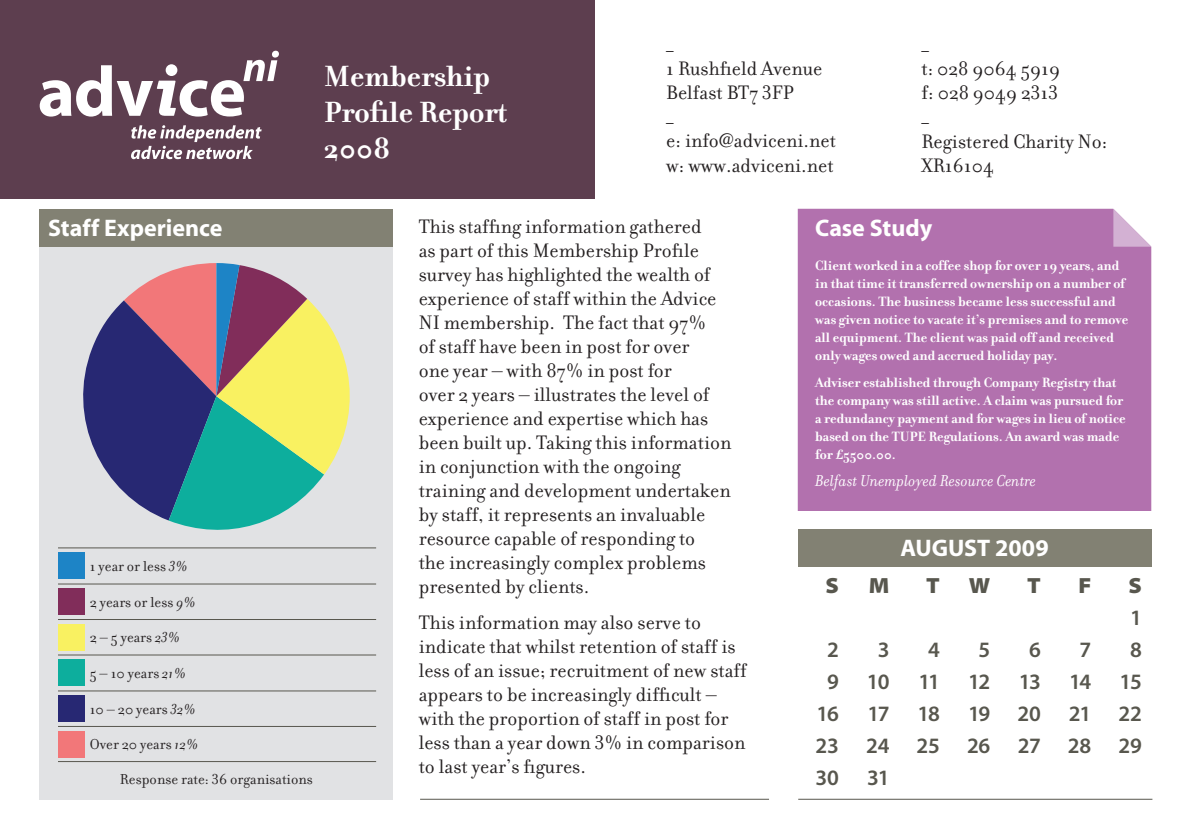
<style>
.page{position:relative;width:1191px;height:840px;background:#fff}
.page>*{position:absolute;margin:0;border:0;box-sizing:border-box;transform-origin:0 0}
.t1{font:700 31.6px/36px "Filosofia";color:#fff}
.t2{font:700 24px "Myriad";color:#fff}
.t3{font:700 24px "Myriad Pro";letter-spacing:-.005em;color:#fff}
.t4{font:600 22px/32px "Myriad Pro";letter-spacing:-.045em;color:#58574e;text-align:center}
.t5{font:900 semi-expanded 22px "Myriad Pro";color:#58574e}
.t6{font:21px/24px "Filosofia";color:#231f20}
.t7{font:italic 17px "Filosofia";color:#fff}
.t8{font:15.6px "Filosofia";color:#231f20}
.t9{font:700 14.4px/18px "Filosofia";color:#fff}
.s1{font-style:italic}
</style>
<div class="page">
<div style="left:0;top:0;width:594px;height:198px;background:#5d3e4f"></div>
<svg style="left:40px;top:51px;width:239px;height:65px"></svg>
<svg style="left:131px;top:125px;width:131px;height:34px"></svg>
<hr style="left:798px;top:798px;width:354px;height:1px;background:#58574e">
<div style="left:40px;top:247px;width:353px;height:551px;background:#e1e2e4"></div>
<div style="left:40px;top:209px;width:353px;height:37px;background:#828173"></div>
<div style="left:797px;top:209px;width:354px;height:301px;background:#b271ae"></div>
<svg style="left:1113px;top:209px;width:38px;height:37px"></svg>
<div style="left:797px;top:528px;width:354px;height:38px;background:#828173"></div>
<hr style="left:420px;top:798px;width:349px;height:1px;background:#58574e">
<hr style="left:58px;top:547px;width:318px;height:1px;background:#58574e">
<hr style="left:58px;top:583px;width:318px;height:1px;background:#58574e">
<hr style="left:58px;top:618px;width:318px;height:1px;background:#58574e">
<hr style="left:58px;top:654px;width:318px;height:1px;background:#58574e">
<hr style="left:58px;top:690px;width:318px;height:1px;background:#58574e">
<hr style="left:58px;top:725px;width:318px;height:1px;background:#58574e">
<hr style="left:58px;top:760px;width:318px;height:1px;background:#58574e">
<div style="left:58px;top:552px;width:26px;height:26px;background:#1d84c6"></div>
<div style="left:58px;top:588px;width:26px;height:26px;background:#812d5a"></div>
<div style="left:58px;top:623px;width:26px;height:27px;background:#f9f161"></div>
<div style="left:58px;top:659px;width:26px;height:26px;background:#0dae9d"></div>
<div style="left:58px;top:695px;width:26px;height:26px;background:#272873"></div>
<div style="left:58px;top:730px;width:26px;height:26px;background:#f27779"></div>
<svg style="left:83px;top:263px;width:267px;height:267px"></svg>
<h1 class="t1" style="left:324px;top:62px;width:185px">Membership<br>Profile Report<br>2008</h1>
<p class="t6" style="left:666px;top:36px;width:171px">_<br>1 Rushfield Avenue<br>Belfast BT7 3FP<br>_<br>e: info@adviceni.net w: www.adviceni.net</p>
<p class="t6" style="left:921px;top:36px;width:187px">_<br>t: 028 9064 5919<br>f: 028 9049 2313<br>_<br>Registered Charity No:<br>XR16104</p>
<p class="t2" style="left:48px;top:219px;width:176px">Staff Experience</p>
<p class="t2" style="left:815px;top:219px;width:118px">Case Study</p>
<p class="t9" style="left:815px;top:258px;width:314px">Client worked in a coffee shop for over 19 years, and in that time it transferred ownership on a number of occasions. The business became less successful and was given notice to vacate it’s premises and to remove all equipment. The client was paid off and received only wages owed and accrued holiday pay.</p>
<p class="t9" style="left:815px;top:375px;width:312px">Adviser established through Company Registry that the company was still active. A claim was pursued for a redundancy payment and for wages in lieu of notice based on the TUPE Regulations. An award was made for £5500.00.</p>
<p class="t7" style="left:815px;top:475px;width:222px">Belfast Unemployed Resource Centre</p>
<p class="t6" style="left:419px;top:217px;width:314px">This staffing information gathered<br>as part of this Membership Profile survey has highlighted the wealth of experience of staff within the Advice NI membership. The fact that 97%<br>of staff have been in post for over<br>one year – with 87% in post for<br>over 2 years – illustrates the level of experience and expertise which has been built up. Taking this information in conjunction with the ongoing training and development undertaken by staff, it represents an invaluable resource capable of responding to<br>the increasingly complex problems presented by clients.</p>
<p class="t6" style="left:419px;top:613px;width:329px">This information may also serve to indicate that whilst retention of staff is less of an issue; recruitment of new staff appears to be increasingly difficult – with the proportion of staff in post for less than a year down 3% in comparison to last year’s figures.</p>
<p class="t3" style="left:900px;top:538px;width:150px">AUGUST 2009</p>
<p class="t8" style="left:90px;top:560px;width:100px">1 year or less <span class="s1">3%</span></p>
<p class="t8" style="left:90px;top:596px;width:108px">2 years or less <span class="s1">9%</span></p>
<p class="t8" style="left:90px;top:631px;width:92px">2 – 5 years <span class="s1">23%</span></p>
<p class="t8" style="left:90px;top:668px;width:98px">5 – 10 years <span class="s1">21%</span></p>
<p class="t8" style="left:90px;top:703px;width:108px">10 – 20 years <span class="s1">32%</span></p>
<p class="t8" style="left:90px;top:738px;width:111px">Over 20 years <span class="s1">12%</span></p>
<p class="t5" style="left:825px;top:576px;width:15px">S</p>
<p class="t5" style="left:1128px;top:576px;width:15px">S</p>
<p class="t4" style="left:1118px;top:602px;width:25px">1<br>8<br>15<br>22<br>29</p>
<p class="t5" style="left:1078px;top:576px;width:14px">F</p>
<p class="t5" style="left:1027px;top:576px;width:15px">T</p>
<p class="t5" style="left:969px;top:576px;width:23px">W</p>
<p class="t5" style="left:926px;top:576px;width:15px">T</p>
<p class="t5" style="left:869px;top:576px;width:22px">M</p>
<p class="t4" style="left:815px;top:634px;width:25px">2<br>9<br>16<br>23<br>30</p>
<p class="t4" style="left:866px;top:634px;width:25px">3<br>10<br>17<br>24<br>31</p>
<p class="t4" style="left:1017px;top:634px;width:25px">6<br>13<br>20<br>27</p>
<p class="t4" style="left:1067px;top:634px;width:25px">7<br>14<br>21<br>28</p>
<p class="t4" style="left:967px;top:634px;width:25px">5<br>12<br>19<br>26</p>
<p class="t4" style="left:916px;top:634px;width:25px">4<br>11<br>18<br>25</p>
<p class="t8" style="left:120px;top:773px;width:194px">Response rate: 36 organisations</p>
</div>
